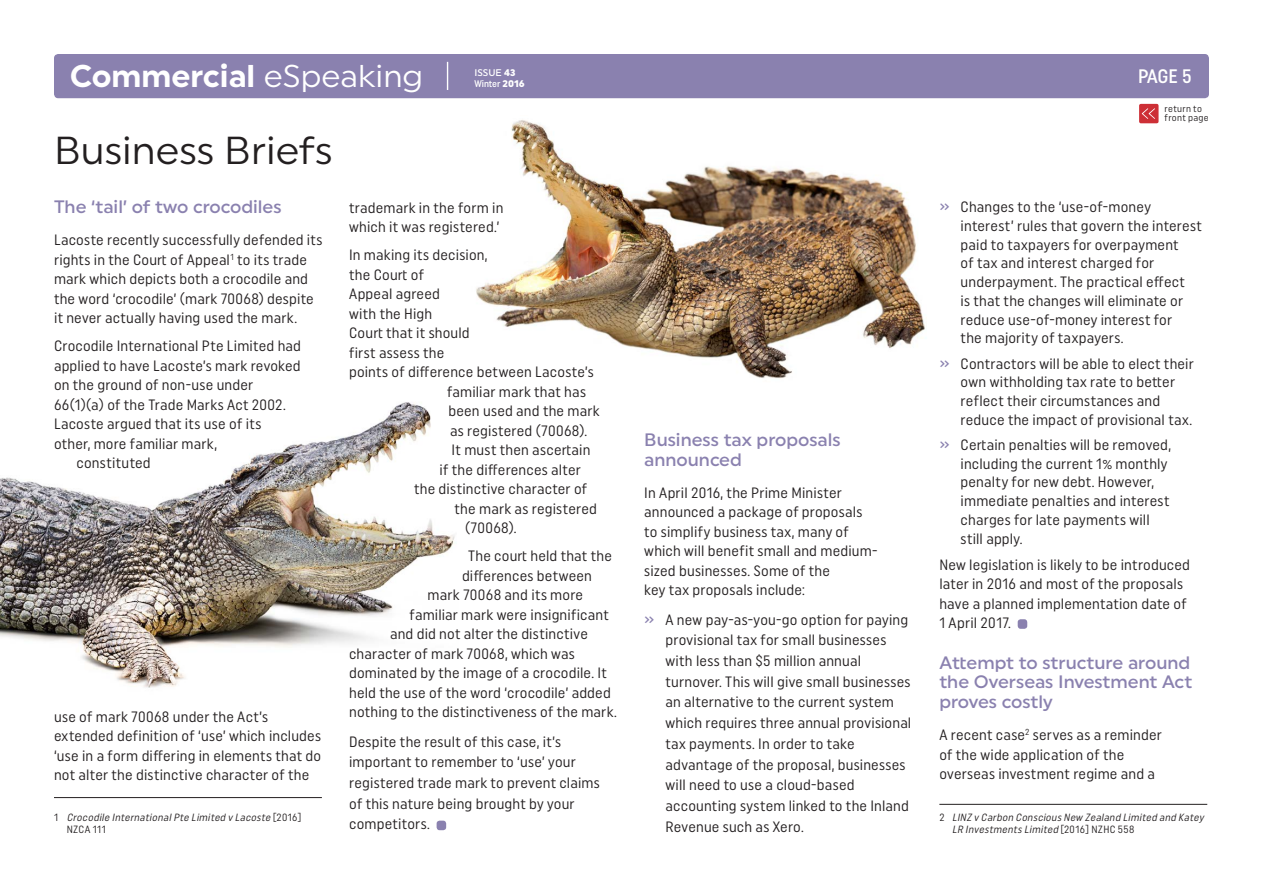
<style>
.page{position:relative;width:1263px;height:893px;background:#fff}
.page>*{position:absolute;margin:0;border:0;box-sizing:border-box;transform-origin:0 0}
.t1{font:39px "Uniform";color:#231f20}
.t2{font:700 31.5px "Uniform";color:#fff}
.t3{font:500 19.5px "Uniform Condensed";color:#fff}
.t4{font:500 18px/19.5px "Uniform";color:#8a81af}
.t5{font:15px/19.5px "Uniform Condensed";letter-spacing:.01em;color:#231f20}
.t6{font:italic 10.5px/12px "Uniform Condensed";color:#231f20}
.t7{font:9.6px/9px "Uniform Condensed";letter-spacing:.03em;color:#231f20}
.t8{font:500 9.6px "Uniform Condensed";color:#fff}
.t9{font:500 9.6px "Uniform";color:#fff}
.s1{font-weight:400}
.s2{font-weight:900}
.s3{font-family:"Uniform";font-weight:900}
.s4{font-style:normal}
.s5{font-weight:500;color:#8a81af}
</style>
<div class="page">
<img style="left:476px;top:120px;width:449px;height:259px">
<img style="left:0;top:402px;width:455px;height:286px">
<div style="left:54px;top:54px;width:1155px;height:44px;background:#8a81af;border-radius:4px"></div>
<div style="left:1139px;top:104px;width:19px;height:19px;background:#cd2f36;border-radius:2px"></div>
<svg style="left:1142px;top:108px;width:13px;height:11px"></svg>
<svg style="left:447px;top:62px;width:1px;height:28px"></svg>
<hr style="left:54px;top:797px;width:268px;height:1px;background:#231f20">
<div style="left:437px;top:821px;width:9px;height:9px;background:#8a81af;border-radius:3px"></div>
<div style="left:1018px;top:619px;width:9px;height:10px;background:#8a81af;border-radius:3px"></div>
<hr style="left:939px;top:804px;width:268px;height:1px;background:#231f20">
<h2 class="t2" style="left:70px;top:57px;width:355px">Commercial <span class="s1">eSpeaking</span></h2>
<p class="t9" style="left:474px;top:67px;width:43px">ISSUE <span class="s2">43</span></p>
<p class="t8" style="left:474px;top:78px;width:52px">Winter <span class="s3">2016</span></p>
<h1 class="t1" style="left:54px;top:127px;width:280px">Business Briefs</h1>
<p class="t4" style="left:54px;top:197px;width:229px">The ‘tail’ of two crocodiles</p>
<p class="t5" style="left:54px;top:230px;width:270px">Lacoste recently successfully defended its rights in the Court of Appeal<sup>1</sup> to its trade mark which depicts both a crocodile and the word ‘crocodile’ (mark 70068) despite it never actually having used the mark.</p>
<p class="t5" style="left:54px;top:336px;width:249px">Crocodile International Pte Limited had</p>
<p class="t5" style="left:54px;top:355px;width:248px">applied to have Lacoste’s mark revoked</p>
<p class="t5" style="left:54px;top:375px;width:201px">on the ground of non-use under</p>
<p class="t5" style="left:54px;top:394px;width:233px">66(1)(a) of the Trade Marks Act 2002.</p>
<p class="t5" style="left:54px;top:414px;width:209px">Lacoste argued that its use of its</p>
<p class="t5" style="left:54px;top:433px;width:165px">other, more familiar mark,</p>
<p class="t5" style="left:76px;top:453px;width:76px">constituted</p>
<p class="t5" style="left:54px;top:706px;width:269px">use of mark 70068 under the Act’s extended definition of ‘use’ which includes ‘use in a form differing in elements that do not alter the distinctive character of the</p>
<p class="t6" style="left:67px;top:811px;width:236px;text-indent:-13px"><span class="s4">1</span> Crocodile InternationalPte Limited v Lacoste <span class="s4">[ 2 0 1 6 ]<br>NZCA 111</span></p>
<p class="t5" style="left:349px;top:198px;width:156px">trademark in the form in which it was registered.’</p>
<p class="t5" style="left:349px;top:245px;width:140px">In making its decision,</p>
<p class="t5" style="left:349px;top:265px;width:76px">the Court of</p>
<p class="t5" style="left:349px;top:284px;width:92px">Appeal agreed</p>
<p class="t5" style="left:349px;top:304px;width:84px">with the High</p>
<p class="t5" style="left:349px;top:323px;width:122px">Court that it should</p>
<p class="t5" style="left:349px;top:343px;width:97px">first assess the</p>
<p class="t5" style="left:349px;top:362px;width:246px">points of difference between Lacoste’s</p>
<p class="t5" style="left:447px;top:382px;width:140px">familiar mark that has</p>
<p class="t5" style="left:449px;top:401px;width:153px">been used and the mark</p>
<p class="t5" style="left:450px;top:421px;width:139px">as registered (70068).</p>
<p class="t5" style="left:452px;top:440px;width:140px">It must then ascertain</p>
<p class="t5" style="left:440px;top:460px;width:143px">if the differences alter</p>
<p class="t5" style="left:414px;top:479px;width:175px">the distinctive character of</p>
<p class="t5" style="left:455px;top:499px;width:144px">the mark as registered</p>
<p class="t5" style="left:465px;top:518px;width:53px">(70068).</p>
<p class="t5" style="left:468px;top:546px;width:145px">The court held that the</p>
<p class="t5" style="left:462px;top:566px;width:131px">differences between</p>
<p class="t5" style="left:428px;top:585px;width:157px">mark 70068 and its more</p>
<p class="t5" style="left:410px;top:605px;width:201px">familiar mark were insignificant</p>
<p class="t5" style="left:390px;top:624px;width:199px">and did not alter the distinctive</p>
<p class="t5" style="left:349px;top:644px;width:227px">character of mark 70068, which was</p>
<p class="t5" style="left:349px;top:663px;width:259px">dominated by the image of a crocodile. It</p>
<p class="t5" style="left:349px;top:683px;width:263px">held the use of the word ‘crocodile’ added</p>
<p class="t5" style="left:349px;top:702px;width:269px">nothing to the distinctiveness of the mark.</p>
<p class="t5" style="left:349px;top:731px;width:252px;line-height:20.7px">Despite the result of this case, it’s important to remember to ‘use’ your registered trade mark to prevent claims of this nature being brought by your competitors.</p>
<p class="t4" style="left:644px;top:430px;width:198px">Business tax proposals announced</p>
<p class="t5" style="left:644px;top:483px;width:235px">In April 2016, the Prime Minister announced a package of proposals to simplify business tax, many of which will benefit small and medium&shy;sized businesses. Some of the<br>key tax proposals include:</p>
<p class="t5" style="left:665px;top:609px;width:247px;line-height:20.7px;text-indent:-21px"><span class="s5">»</span> A new pay-as-you-go option for paying provisional tax for small businesses with less than $5 million annual turnover. This will give small businesses an alternative to the current system which requires three annual provisional tax payments. In order to take advantage of the proposal, businesses will need to use a cloud-based accounting system linked to the Inland Revenue such as Xero.</p>
<h3 class="t3" style="left:1138px;top:64px;width:55px">PAGE 5</h3>
<p class="t7" style="left:1164px;top:104px;width:46px">return to front page</p>
<p class="t5" style="left:961px;top:197px;width:243px;line-height:18.8px;text-indent:-21px"><span class="s5">»</span> Changes to the ‘use-of-money interest’ rules that govern the interest paid to taxpayers for overpayment<br>of tax and interest charged for underpayment. The practical effect<br>is that the changes will eliminate or reduce use-of-money interest for<br>the majority of taxpayers.</p>
<p class="t5" style="left:961px;top:354px;width:235px;line-height:18.8px;text-indent:-21px"><span class="s5">»</span> Contractors will be able to elect their own withholding tax rate to better reflect their circumstances and reduce the impact of provisional tax.</p>
<p class="t5" style="left:961px;top:435px;width:212px;line-height:18.8px;text-indent:-21px"><span class="s5">»</span> Certain penalties will be removed, including the current 1% monthly penalty for new debt. However, immediate penalties and interest charges for late payments will still apply.</p>
<p class="t5" style="left:939px;top:554px;width:252px">New legislation is likely to be introduced later in 2016 and most of the proposals have a planned implementation date of<br>1 April 2017.</p>
<p class="t4" style="left:939px;top:652px;width:254px;text-align:justify">Attempt to structure around the Overseas Investment Act proves costly</p>
<p class="t5" style="left:939px;top:725px;width:224px">A recent case<sup>2</sup> serves as a reminder of the wide application of the overseas investment regime and a</p>
<p class="t6" style="left:952px;top:811px;width:255px;text-indent:-13px"><span class="s4">2</span> LINZ v Carbon ConsciousNew Zealand Limited and Katey<br>LR InvestmentsLimited <span class="s4">[2 0 1 6 ] N Z H C 5 5 8</span></p>
</div>
